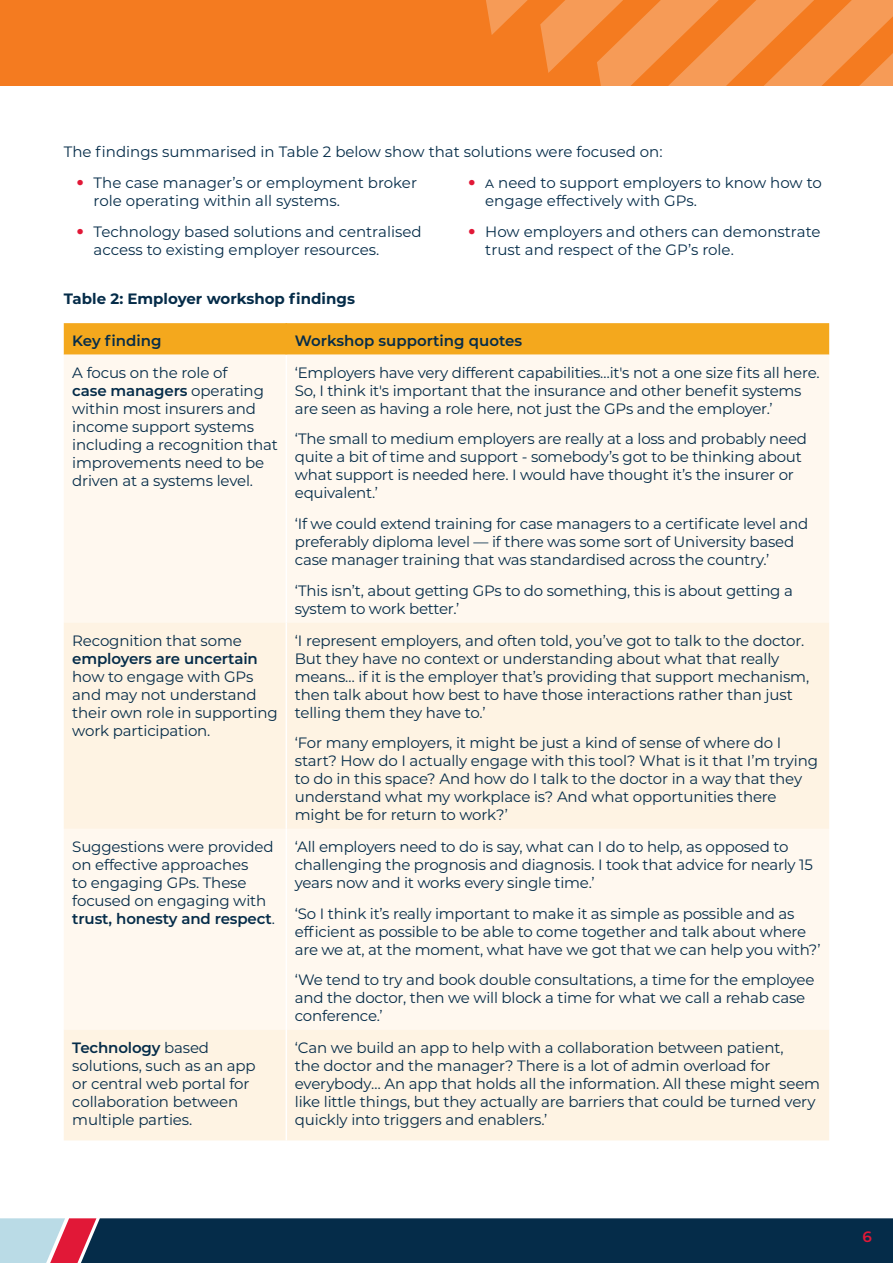
<style>
.page{position:relative;width:893px;height:1263px;background:#fff}
.page>*{position:absolute;margin:0;border:0;box-sizing:border-box;transform-origin:0 0}
.t1{font:15px/18px "Montserrat";letter-spacing:-.015em;color:#052c49}
.t2{font:600 15px "Montserrat";color:#052c49}
.t3{font:700 15px "Montserrat";color:#052c49}
.t4{font:600 15px "Montserrat";color:#e11837}
.s1{font-family:"ITC Avant Garde Std";font-weight:700;font-stretch:condensed;color:#e11837}
.s2{font-weight:600}
</style>
<div class="page">
<div style="left:0;top:0;width:893px;height:85px;background:#f47b20"></div>
<svg style="left:0;top:1218px;width:893px;height:45px;background:#1a3955"></svg>
<svg style="left:366px;top:0;width:527px;height:86px"></svg>
<div style="left:64px;top:323px;width:765px;height:32px;background:#f4a81d"></div>
<div style="left:64px;top:355px;width:765px;height:267px;background:#fff8ef"></div>
<svg style="left:64px;top:622px;width:765px;height:518px;fill:#fef3e3"></svg>
<hr style="left:286px;top:323px;width:1px;height:32px;background:#f4a81d">
<hr style="left:286px;top:355px;width:1px;height:267px;background:#fff">
<hr style="left:286px;top:622px;width:1px;height:207px;background:#fff">
<hr style="left:286px;top:829px;width:1px;height:201px;background:#fff">
<hr style="left:286px;top:1030px;width:1px;height:110px;background:#fff">
<p class="t1" style="left:64px;top:142px;width:600px">The findings summarised in Table 2 below show that solutions were focused on:</p>
<p class="t1" style="left:94px;top:173px;width:325px;text-indent:-17px"><span class="s1">•</span> The case manager’s or employment broker role operating within all systems.</p>
<p class="t1" style="left:94px;top:222px;width:330px;text-indent:-17px"><span class="s1">•</span> Technology based solutions and centralised access to existing employer resources.</p>
<p class="t1" style="left:485px;top:173px;width:338px;text-indent:-17px"><span class="s1">•</span> A need to support employers to know how to engage effectively with GPs.</p>
<p class="t1" style="left:485px;top:222px;width:337px;text-indent:-17px"><span class="s1">•</span> How employers and others can demonstrate trust and respect of the GP’s role.</p>
<p class="t3" style="left:64px;top:288px;width:293px">Table 2: Employer workshop findings</p>
<p class="t2" style="left:72px;top:330px;width:91px">Key finding</p>
<p class="t2" style="left:295px;top:330px;width:229px">Workshop supporting quotes</p>
<p class="t1" style="left:72px;top:363px;width:207px">A focus on the role of<br><span class="s2">case managers</span> operating within most insurers and income support systems including a recognition that improvements need to be driven at a systems level.</p>
<p class="t1" style="left:295px;top:363px;width:526px">‘Employers have very different capabilities…it's not a one size fits all here.<br>So, I think it's important that the insurance and other benefit systems are seen as having a role here, not just the GPs and the employer.’</p>
<p class="t1" style="left:295px;top:430px;width:514px">‘The small to medium employers are really at a loss and probably need quite a bit of time and support - somebody’s got to be thinking about what support is needed here. I would have thought it’s the insurer or equivalent.’</p>
<p class="t1" style="left:295px;top:514px;width:515px">‘If we could extend training for case managers to a certificate level and preferably diploma level — if there was some sort of University based case manager training that was standardised across the country.’</p>
<p class="t1" style="left:295px;top:581px;width:500px">‘This isn’t, about getting GPs to do something, this is about getting a system to work better.’</p>
<p class="t1" style="left:72px;top:631px;width:207px">Recognition that some <span class="s2">employers are uncertain </span>how to engage with GPs and may not understand their own role in supporting work participation.</p>
<p class="t1" style="left:295px;top:631px;width:516px">‘I represent employers, and often told, you’ve got to talk to the doctor.<br>But they have no context or understanding about what that really means… if it is the employer that’s providing that support mechanism, then talk about how best to have those interactions rather than just telling them they have to.’</p>
<p class="t1" style="left:295px;top:733px;width:525px">‘For many employers, it might be just a kind of sense of where do I start? How do I actually engage with this tool? What is it that I’m trying to do in this space? And how do I talk to the doctor in a way that they understand what my workplace is? And what opportunities there might be for return to work?’</p>
<p class="t1" style="left:72px;top:837px;width:204px">Suggestions were provided on effective approaches<br>to engaging GPs. These focused on engaging with <span class="s2">trust, honesty and respect</span>.</p>
<p class="t1" style="left:295px;top:837px;width:519px">‘All employers need to do is say, what can I do to help, as opposed to challenging the prognosis and diagnosis. I took that advice for nearly 15 years now and it works every single time.’</p>
<p class="t1" style="left:295px;top:904px;width:527px">‘So I think it’s really important to make it as simple as possible and as efficient as possible to be able to come together and talk about where are we at, at the moment, what have we got that we can help you with?’</p>
<p class="t1" style="left:295px;top:970px;width:521px">‘We tend to try and book double consultations, a time for the employee and the doctor, then we will block a time for what we call a rehab case conference.’</p>
<p class="t1" style="left:72px;top:1038px;width:185px"><span class="s2">Technology</span> based solutions, such as an app or central web portal for collaboration between multiple parties.</p>
<p class="t1" style="left:295px;top:1038px;width:527px">‘Can we build an app to help with a collaboration between patient,<br>the doctor and the manager? There is a lot of admin overload for everybody… An app that holds all the information. All these might seem like little things, but they actually are barriers that could be turned very quickly into triggers and enablers.’</p>
<p class="t4" style="left:862px;top:1226px;width:11px">6</p>
</div>
